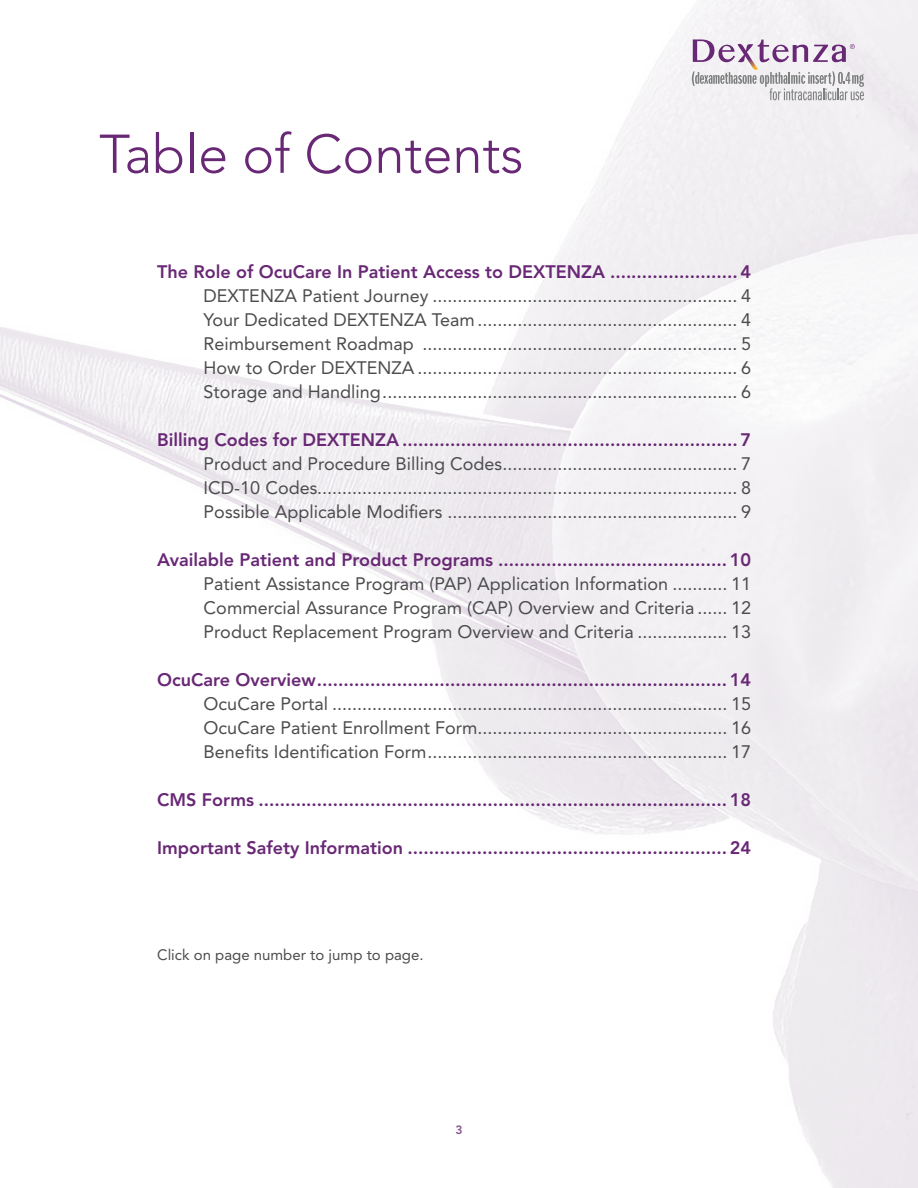
<style>
.page{position:relative;width:918px;height:1188px;background:#fff}
.page>*{position:absolute;margin:0;border:0;box-sizing:border-box;transform-origin:0 0}
.t1{font:300 54px "Avenir LT Std";color:#692875}
.t2{font:18px "Avenir LT Std";color:#4b4c4d}
.t3{font:800 18px "Avenir LT Std";color:#692875}
.t4{font:15px "Avenir LT Std";color:#4b4c4d}
.t5{font:800 12px "Avenir LT Std";color:#692875}
</style>
<div class="page">
<img style="left:0;top:0;width:918px;height:1188px">
<svg style="left:692px;top:39px;width:172px;height:61px"></svg>
<p class="t1" style="left:99px;top:122px;width:426px">Table of Contents</p>
<p class="t3" style="left:157px;top:261px;width:596px">The Role of OcuCare In Patient Access to DEXTENZA ........................4</p>
<p class="t2" style="left:204px;top:285px;width:549px">DEXTENZA Patient Journey ............................................................. 4</p>
<p class="t2" style="left:204px;top:309px;width:549px">Your Dedicated DEXTENZA Team .................................................... 4</p>
<p class="t2" style="left:204px;top:333px;width:549px">Reimbursement Roadmap ............................................................... 5</p>
<p class="t2" style="left:204px;top:357px;width:549px">How to Order DEXTENZA ................................................................ 6</p>
<p class="t2" style="left:204px;top:381px;width:549px">Storage and Handling....................................................................... 6</p>
<p class="t3" style="left:157px;top:429px;width:596px">Billing Codes for DEXTENZA ...............................................................7</p>
<p class="t2" style="left:204px;top:453px;width:549px">Product and Procedure Billing Codes............................................... 7</p>
<p class="t2" style="left:204px;top:477px;width:549px">ICD-10 Codes.................................................................................... 8</p>
<p class="t2" style="left:204px;top:501px;width:549px">Possible Applicable Modifiers .......................................................... 9</p>
<p class="t3" style="left:157px;top:549px;width:596px">Available Patient and Product Programs ...........................................10</p>
<p class="t2" style="left:204px;top:573px;width:549px">Patient Assistance Program (PAP) Application Information ........... 11</p>
<p class="t2" style="left:204px;top:597px;width:549px">Commercial Assurance Program (CAP) Overview and Criteria ...... 12</p>
<p class="t2" style="left:204px;top:621px;width:549px">Product Replacement Program Overview and Criteria .................. 13</p>
<p class="t3" style="left:157px;top:669px;width:596px">OcuCare Overview.............................................................................14</p>
<p class="t2" style="left:204px;top:693px;width:549px">OcuCare Portal ............................................................................... 15</p>
<p class="t2" style="left:204px;top:717px;width:549px">OcuCare Patient Enrollment Form.................................................. 16</p>
<p class="t2" style="left:204px;top:741px;width:549px">Benefits Identification Form............................................................ 17</p>
<p class="t3" style="left:157px;top:789px;width:596px">CMS Forms ........................................................................................18</p>
<p class="t3" style="left:157px;top:837px;width:596px">Important Safety Information ............................................................24</p>
<p class="t4" style="left:157px;top:946px;width:268px">Click on page number to jump to page.</p>
<p class="t5" style="left:455px;top:1123px;width:9px">3</p>
</div>
